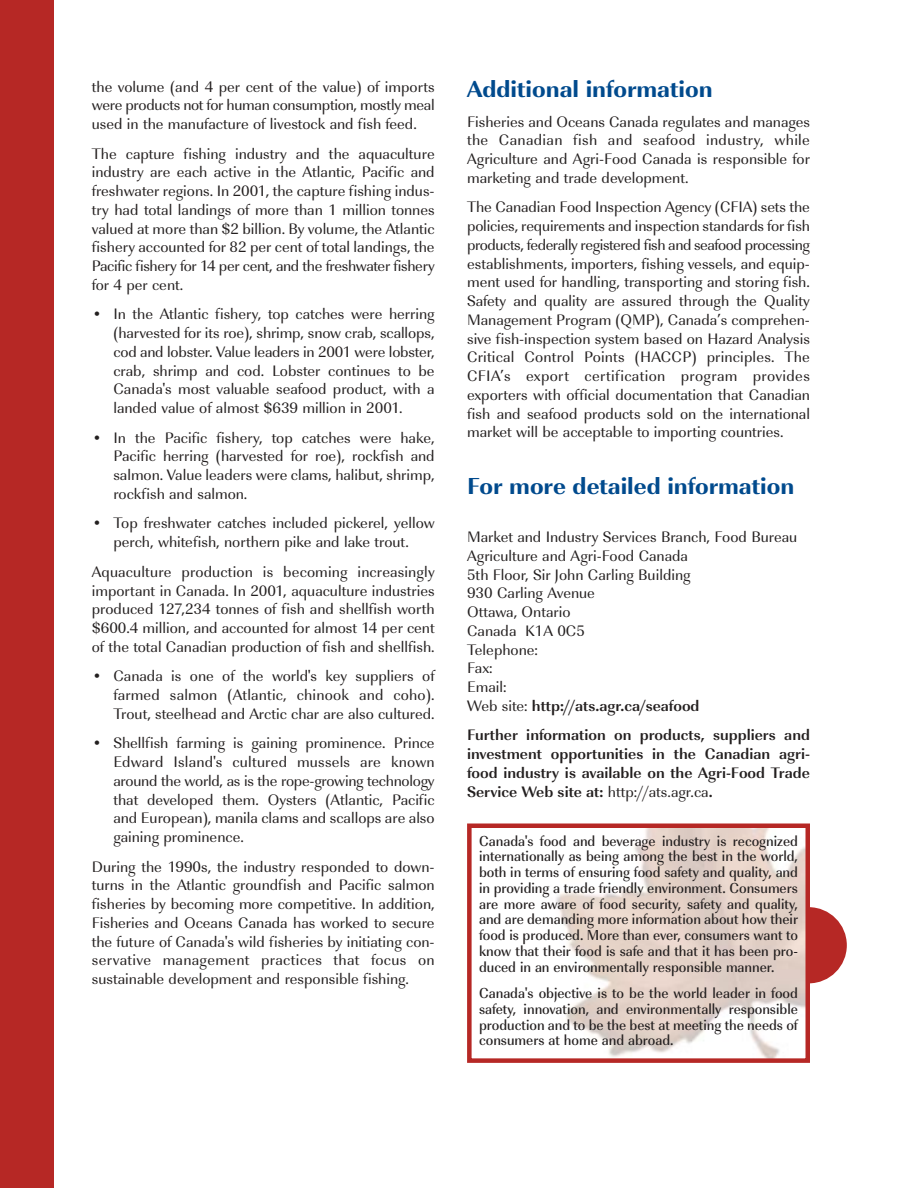
<style>
.page{position:relative;width:918px;height:1188px;background:#fff}
.page>*{position:absolute;margin:0;border:0;box-sizing:border-box;transform-origin:0 0}
.t1{font:700 24px "URW Imperial T Extr";color:#004a8d}
.t2{font:15.75px/18.8px "URW Imperial T";color:#231f1f;text-align:justify}
.t3{font:700 15.75px/18.8px "URW Imperial T";color:#231f1f}
.t4{font:500 15px/15.8px "URW Imperial T";color:#231f1f;text-align:justify;scale:.95 1}
.s1{font-weight:400}
</style>
<div class="page">
<div style="left:0;top:0;width:54px;height:1188px;background:#b62825"></div>
<div style="left:771px;top:907px;width:76px;height:76px;background:#b62825;border-radius:50%"></div>
<img style="left:556px;top:829px;width:249px;height:229px">
<div style="left:467px;top:824px;width:343px;height:239px;border:4px solid #b62825"></div>
<p class="t2" style="left:92px;top:79px;width:344px">the volume (and 4 per cent of the value) of imports were products not for human consumption, mostly meal used in the manufacture of livestock and fish feed.</p>
<p class="t2" style="left:92px;top:146px;width:344px">The capture fishing industry and the aquaculture industry are each active in the Atlantic, Pacific and freshwater regions. In 2001, the capture fishing indus&shy;try had total landings of more than 1 million tonnes valued at more than $2 billion. By volume, the Atlantic fishery accounted for 82 per cent of total landings, the Pacific fishery for 14 per cent, and the freshwater fishery for 4 per cent.</p>
<p class="t2" style="left:113px;top:307px;width:323px;text-indent:-22px">• In the Atlantic fishery, top catches were herring (harvested for its roe), shrimp, snow crab, scallops, cod and lobster. Value leaders in 2001 were lobster, crab, shrimp and cod. Lobster continues to be Canada's most valuable seafood product, with a landed value of almost $639 million in 2001.</p>
<p class="t2" style="left:113px;top:430px;width:323px;text-indent:-22px">• In the Pacific fishery, top catches were hake, Pacific herring (harvested for roe), rockfish and salmon. Value leaders were clams, halibut, shrimp, rockfish and salmon.</p>
<p class="t2" style="left:92px;top:516px;width:344px;text-align:center">• Top freshwater catches included pickerel, yellow perch, whitefish, northern pike and lake trout.</p>
<p class="t2" style="left:92px;top:564px;width:344px">Aquaculture production is becoming increasingly important in Canada. In 2001, aquaculture industries produced 127,234 tonnes of fish and shellfish worth $600.4 million, and accounted for almost 14 per cent of the total Canadian production of fish and shellfish.</p>
<p class="t2" style="left:113px;top:669px;width:323px;text-indent:-22px">• Canada is one of the world's key suppliers of farmed salmon (Atlantic, chinook and coho).<br>Trout, steelhead and Arctic char are also cultured.</p>
<p class="t2" style="left:113px;top:736px;width:323px;text-indent:-22px">• Shellfish farming is gaining prominence. Prince Edward Island's cultured mussels are known around the world, as is the rope-growing technology that developed them. Oysters (Atlantic, Pacific and European), manila clams and scallops are also gaining prominence.</p>
<p class="t2" style="left:92px;top:859px;width:344px">During the 1990s, the industry responded to down&shy;turns in the Atlantic groundfish and Pacific salmon fisheries by becoming more competitive. In addition, Fisheries and Oceans Canada has worked to secure the future of Canada's wild fisheries by initiating con&shy;servative management practices that focus on sustainable development and responsible fishing.</p>
<h1 class="t1" style="left:467px;top:80px;width:247px">Additional information</h1>
<p class="t2" style="left:467px;top:114px;width:345px">Fisheries and Oceans Canada regulates and manages the Canadian fish and seafood industry, while Agriculture and Agri-Food Canada is responsible for marketing and trade development.</p>
<p class="t2" style="left:467px;top:200px;width:344px">The Canadian Food Inspection Agency (CFIA) sets the policies, requirements and inspection standards for fish products, federally registered fish and seafood processing establishments, importers, fishing vessels, and equip&shy;ment used for handling, transporting and storing fish.<br>Safety and quality are assured through the Quality Management Program (QMP), Canada’s comprehen&shy;sive fish-inspection system based on Hazard Analysis Critical Control Points (HACCP) principles. The CFIA’s export certification program provides exporters with official documentation that Canadian fish and seafood products sold on the international market will be acceptable to importing countries.</p>
<h1 class="t1" style="left:467px;top:476px;width:329px">For more detailed information</h1>
<p class="t2" style="left:467px;top:530px;width:332px;text-align:left">Market and Industry Services Branch, Food Bureau<br>Agriculture and Agri-Food Canada<br>5th Floor, Sir John Carling Building<br>930 Carling Avenue<br>Ottawa, Ontario<br>Canada K1A 0C5</p>
<p class="t3" style="left:467px;top:693px;width:344px;line-height:29.5px"><span class="s1">Web site:</span> http://ats.agr.ca/seafood<br>Further information on products, suppliers and</p>
<p class="t3" style="left:467px;top:747px;width:344px;text-align:justify">investment opportunities in the Canadian agri&shy;food industry is available on the Agri-Food Trade Service Web site at: <span class="s1">http://ats.agr.ca</span>.</p>
<p class="t4" style="left:479px;top:835px;width:337px">Canada's food and beverage industry is recognized internationally as being among the best in the world, both in terms of ensuring food safety and quality, and in providing a trade friendly environment. Consumers are more aware of food security, safety and quality, and are demanding more information about how their food is produced. More than ever, consumers want to know that their food is safe and that it has been pro&shy;duced in an environmentally responsible manner.</p>
<p class="t4" style="left:479px;top:987px;width:337px">Canada's objective is to be the world leader in food safety, innovation, and environmentally responsible production and to be the best at meeting the needs of consumers at home and abroad.</p>
</div>
